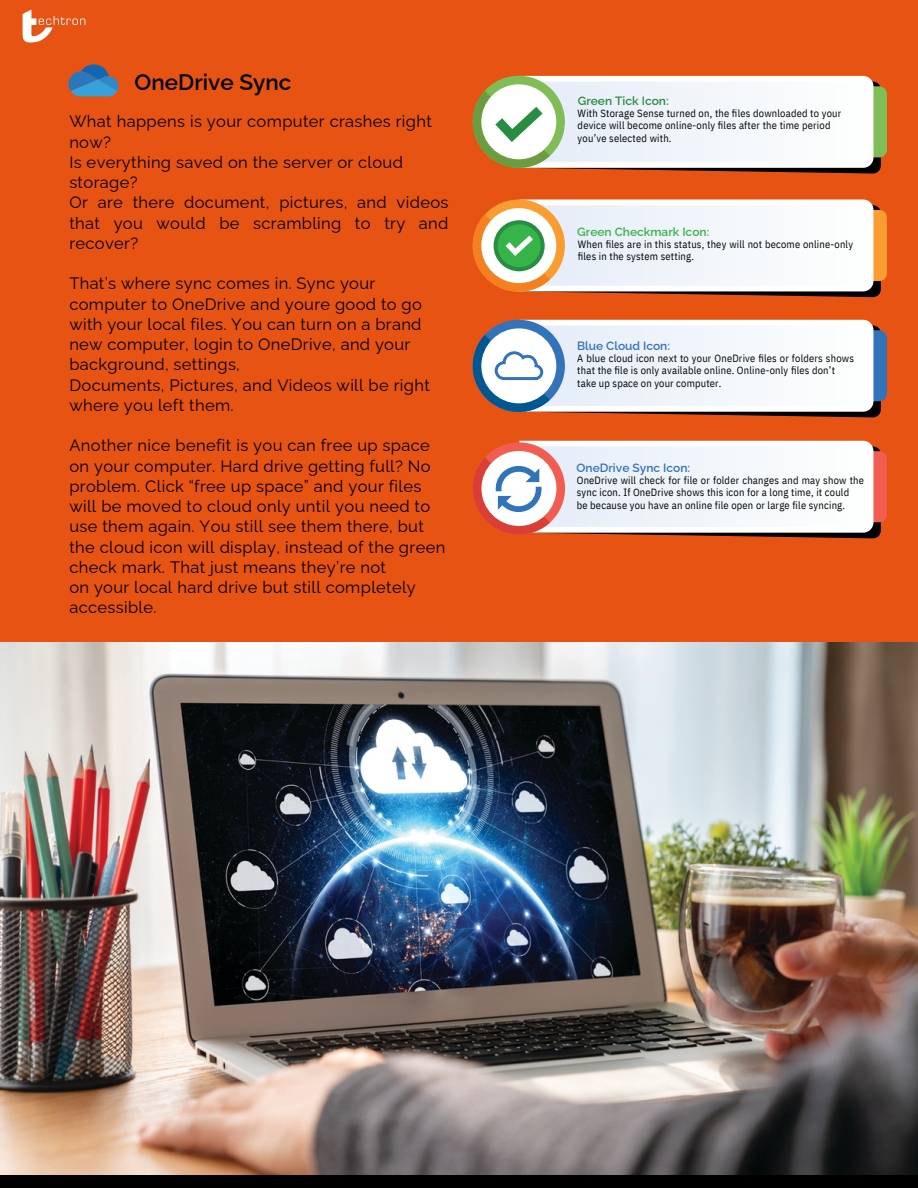
<style>
.page{position:relative;width:918px;height:1188px;background:#e75312}
.page>*{position:absolute;margin:0;border:0;box-sizing:border-box;transform-origin:0 0}
.t1{font:600 22.5px "Raleway";color:#000}
.t2{font:16.5px/20.2px "Raleway";letter-spacing:.02em;color:#000}
.t3{font:600 12px "Raleway";color:#36b44a}
.t4{font:600 12px "Raleway";color:#3174ba}
.t5{font:600 12px "Raleway";color:#288c43}
.t6{font:600 12px "Raleway";color:#3273ba}
.t7{font:10.5px/12.3px "IBM Plex Sans Cond";letter-spacing:.02em;color:#020404}
</style>
<div class="page">
<svg style="left:68px;top:64px;width:51px;height:32px"></svg>
<img style="left:0;top:642px;width:918px;height:533px">
<div style="left:0;top:1175px;width:918px;height:13px;background:#000"></div>
<div style="left:849px;top:86px;width:38px;height:71px;background:#81bd57;border-radius:8px"></div>
<svg style="left:473px;top:76px;width:408px;height:98px;background:#e2e0d7"></svg>
<div style="left:849px;top:210px;width:38px;height:71px;background:#f99c31;border-radius:8px"></div>
<div style="left:849px;top:330px;width:38px;height:71px;background:#3273ba;border-radius:8px"></div>
<div style="left:849px;top:451px;width:38px;height:71px;background:#f15d50;border-radius:8px"></div>
<svg style="left:473px;top:320px;width:408px;height:97px;background:#dcdde1"></svg>
<svg style="left:473px;top:441px;width:408px;height:97px;background:#e8dada"></svg>
<svg style="left:473px;top:200px;width:408px;height:97px;background:#e3dcd0"></svg>
<img style="left:22px;top:9px;width:64px;height:34px">
<p class="t1" style="left:135px;top:69px;width:158px">OneDrive Sync</p>
<p class="t2" style="left:69px;top:111px;width:364px">What happens is your computer crashes right now?</p>
<p class="t2" style="left:69px;top:152px;width:335px">Is everything saved on the server or cloud storage?</p>
<p class="t2" style="left:69px;top:192px;width:381px;text-align:justify">Or are there document, pictures, and videos that you would be scrambling to try and recover?</p>
<p class="t2" style="left:69px;top:273px;width:354px">That’s where sync comes in. Sync your computer to OneDrive and youre good to go with your local files. You can turn on a brand new computer, login to OneDrive, and your background, settings,</p>
<p class="t2" style="left:69px;top:375px;width:362px">Documents, Pictures, and Videos will be right where you left them.</p>
<p class="t2" style="left:69px;top:435px;width:378px">Another nice benefit is you can free up space on your computer. Hard drive getting full? No problem. Click “free up space” and your files will be moved to cloud only until you need to use them again. You still see them there, but the cloud icon will display, instead of the green check mark. That just means they’re not</p>
<p class="t2" style="left:69px;top:577px;width:348px">on your local hard drive but still completely</p>
<p class="t2" style="left:69px;top:597px;width:89px">accessible.</p>
<p class="t5" style="left:578px;top:94px;width:93px">Green Tick Icon:</p>
<p class="t7" style="left:578px;top:107px;width:265px">With Storage Sense turned on, the files downloaded to your device will become online-only files after the time period you’ve selected with.</p>
<p class="t3" style="left:577px;top:225px;width:134px">Green Checkmark Icon:</p>
<p class="t7" style="left:578px;top:238px;width:277px">When files are in this status, they will not become online-only files in the system setting.</p>
<p class="t6" style="left:577px;top:338px;width:95px">Blue Cloud Icon:</p>
<p class="t7" style="left:577px;top:352px;width:278px">A blue cloud icon next to your OneDrive files or folders shows that the file is only available online. Online-only files don’t</p>
<p class="t7" style="left:577px;top:376px;width:146px">take up space on your computer.</p>
<p class="t4" style="left:577px;top:460px;width:115px">OneDrive Sync Icon:</p>
<p class="t7" style="left:577px;top:474px;width:289px">OneDrive will check for file or folder changes and may show the sync icon. If OneDrive shows this icon for a long time, it could</p>
<p class="t7" style="left:577px;top:498px;width:270px">be because you have an online file open or large file syncing.</p>
</div>
